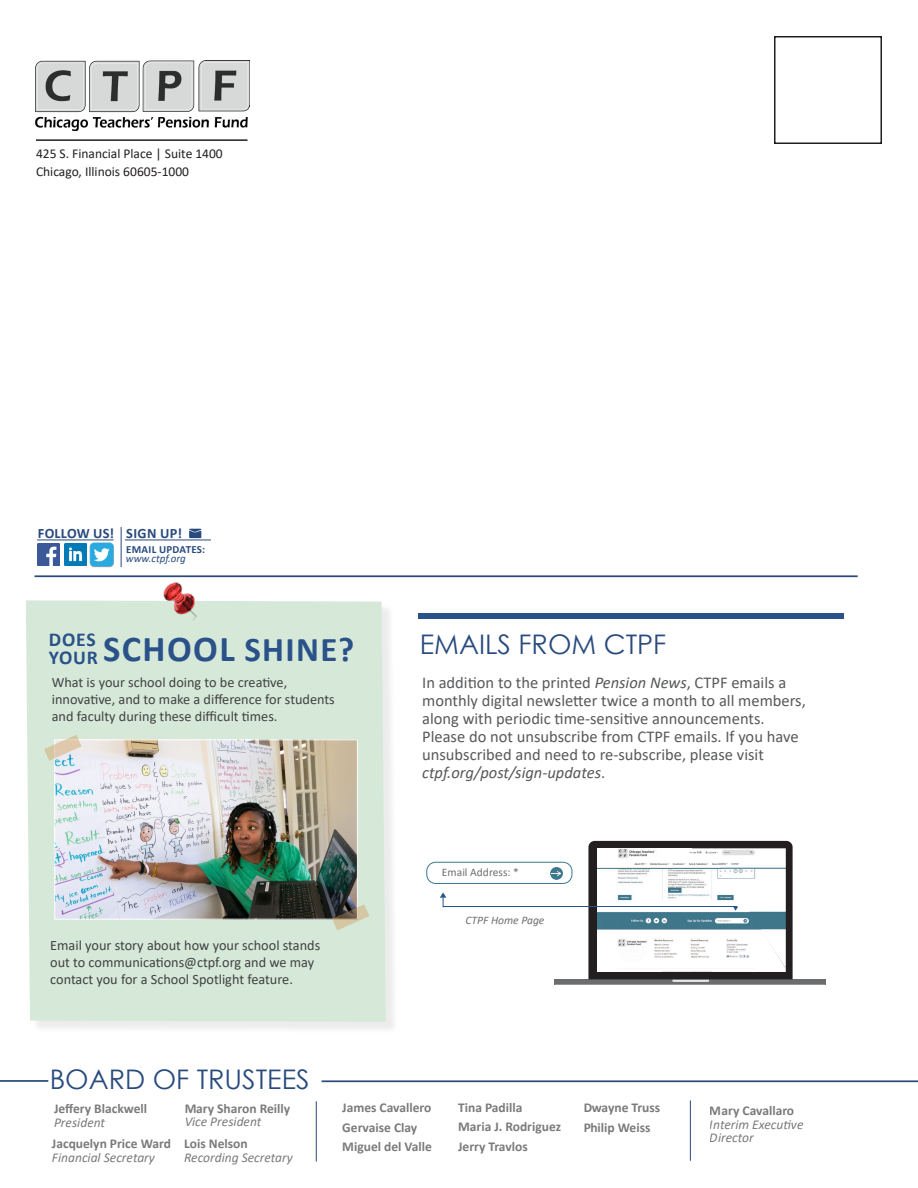
<style>
.page{position:relative;width:918px;height:1188px;background:#fff}
.page>*{position:absolute;margin:0;border:0;box-sizing:border-box;transform-origin:0 0}
.t1{font:700 36.6px "Calibri";letter-spacing:.04em;color:#2a5289}
.head_3{font:27px "Century Gothic";color:#284a7d}
.t2{font:700 19.65px "Calibri";letter-spacing:.04em;color:#2a5289}
.t3{font:16.5px/18px "Calibri";color:#58595b}
.t4{font:italic 16.5px "Calibri";letter-spacing:.045em;color:#58595b}
.head_3-2{font:700 14.4px "Calibri";letter-spacing:.02em;color:#284a7d}
.t5{font:14.25px/17.1px "Calibri";color:#414142}
.t6{font:700 13.5px/19.5px "Calibri";color:#58595b}
.t7{font:italic 13.5px/13.5px "Calibri";color:#58595b}
.subhead{font:13.5px "Calibri";color:#231f20}
.t8{font:11.55px "Calibri";color:#6d6f71}
.t9{font:italic 11.55px "Calibri";color:#6d6f71}
.head_3-3{font:700 10.95px/9.3px "Calibri";letter-spacing:.03em;color:#284a7d}
.s1{font-weight:400;font-style:italic}
.s2{font-size:34.8px}
.s3{font-style:italic}
.s4{font-style:normal}
</style>
<div class="page">
<hr style="left:36px;top:139px;width:212px;height:2px;background:#231f20">
<div style="left:774px;top:36px;width:108px;height:108px;border:2px solid #231f20"></div>
<hr style="left:34px;top:575px;width:824px;height:2px;background:#284a7d">
<hr style="left:37px;top:540px;width:77px;height:1px;background:#284a7d">
<img style="left:38px;top:544px;width:22px;height:22px">
<img style="left:65px;top:543px;width:22px;height:23px">
<img style="left:90px;top:543px;width:24px;height:24px">
<hr style="left:121px;top:527px;width:1px;height:40px;background:#284a7d">
<svg style="left:189px;top:529px;width:12px;height:9px"></svg>
<hr style="left:125px;top:540px;width:86px;height:1px;background:#284a7d">
<img style="left:35px;top:60px;width:214px;height:53px">
<img style="left:36px;top:116px;width:212px;height:14px">
<div style="left:27px;top:602px;width:371px;height:433px;background:#f4f4f4"></div>
<div style="left:26px;top:600px;width:360px;height:422px;background:#d6e9d9"></div>
<img style="left:152px;top:577px;width:55px;height:48px">
<div style="left:418px;top:614px;width:425px;height:5px;background:#295289"></div>
<hr style="left:0;top:1080px;width:48px;height:2px;background:#284a7d">
<hr style="left:322px;top:1080px;width:596px;height:2px;background:#284a7d">
<img style="left:57px;top:742px;width:299px;height:175px">
<div style="left:55px;top:740px;width:303px;height:179px;border:1px solid #fff"></div>
<div style="left:427px;top:862px;width:145px;height:22px;background:#fff;border:1px solid #3d788c;border-radius:9px"></div>
<svg style="left:550px;top:867px;width:13px;height:13px"></svg>
<hr style="left:443px;top:906px;width:294px;height:1px;background:#24568b">
<svg style="left:440px;top:892px;width:6px;height:15px"></svg>
<svg style="left:552px;top:841px;width:273px;height:144px"></svg>
<svg style="left:44px;top:735px;width:38px;height:26px"></svg>
<svg style="left:332px;top:904px;width:38px;height:26px"></svg>
<hr style="left:316px;top:1101px;width:1px;height:61px;background:#284a7d">
<hr style="left:690px;top:1100px;width:1px;height:61px;background:#284a7d">
<p class="subhead" style="left:36px;top:144px;width:188px">425 S. Financial Place | Suite 1400</p>
<p class="subhead" style="left:36px;top:162px;width:155px">Chicago, Illinois 60605-1000</p>
<p class="head_3-2" style="left:38px;top:523px;width:78px">FOLLOW US!</p>
<p class="head_3-2" style="left:126px;top:523px;width:58px">SIGN UP!</p>
<p class="head_3-3" style="left:126px;top:544px;width:81px">EMAIL UPDATES: <span class="s1">www.ctpf.org</span></p>
<p class="t2" style="left:49px;top:626px;width:48px">DOES</p>
<p class="t2" style="left:49px;top:644px;width:51px">YOUR</p>
<p class="t1" style="left:103px;top:623px;width:253px">SCHOOL <span class="s2">SHINE?</span></p>
<p class="t5" style="left:52px;top:673px;width:237px">What is your school doing to be creative,</p>
<p class="t5" style="left:52px;top:690px;width:285px">innovative, and to make a difference for students and faculty during these difficult times.</p>
<p class="t5" style="left:50px;top:936px;width:271px">Email your story about how your school stands out to communications@ctpf.org and we may contact you for a School Spotlight feature.</p>
<p class="head_3" style="left:50px;top:1060px;width:261px">BOARD OF TRUSTEES</p>
<p class="head_3" style="left:420px;top:625px;width:248px">EMAILS FROM CTPF</p>
<p class="t3" style="left:422px;top:673px;width:366px">In addition to the printed <span class="s3">Pension News</span>, CTPF emails a</p>
<p class="t3" style="left:422px;top:691px;width:385px">monthly digital newsletter twice a month to all members, along with periodic time-sensitive announcements.</p>
<p class="t3" style="left:422px;top:727px;width:378px">Please do not unsubscribe from CTPF emails. If you have</p>
<p class="t3" style="left:422px;top:745px;width:343px">unsubscribed and need to re-subscribe, please visit</p>
<p class="t4" style="left:422px;top:761px;width:185px">ctpf.org/post/sign-updates<span class="s4">.</span></p>
<p class="t8" style="left:442px;top:864px;width:79px">Email Address: *</p>
<p class="t9" style="left:466px;top:912px;width:80px">CTPF Home Page</p>
<p class="t6" style="left:54px;top:1099px;width:95px">Jeffery Blackwell</p>
<p class="t7" style="left:54px;top:1115px;width:53px">President</p>
<p class="t6" style="left:52px;top:1134px;width:121px">Jacquelyn Price Ward</p>
<p class="t7" style="left:52px;top:1150px;width:105px">Financial Secretary</p>
<p class="t6" style="left:185px;top:1099px;width:107px">Mary Sharon Reilly</p>
<p class="t7" style="left:185px;top:1115px;width:78px">Vice President</p>
<p class="t6" style="left:184px;top:1134px;width:65px">Lois Nelson</p>
<p class="t7" style="left:184px;top:1150px;width:110px">Recording Secretary</p>
<p class="t6" style="left:342px;top:1098px;width:91px">James Cavallero<br>Gervaise Clay<br>Miguel del Valle</p>
<p class="t6" style="left:458px;top:1097px;width:104px">Tina Padilla<br>Maria J. Rodriguez<br>Jerry Travlos</p>
<p class="t6" style="left:583px;top:1098px;width:79px">Dwayne Truss<br>Philip Weiss</p>
<p class="t6" style="left:710px;top:1101px;width:86px">Mary Cavallaro</p>
<p class="t7" style="left:710px;top:1117px;width:95px">Interim Executive<br>Director</p>
</div>
